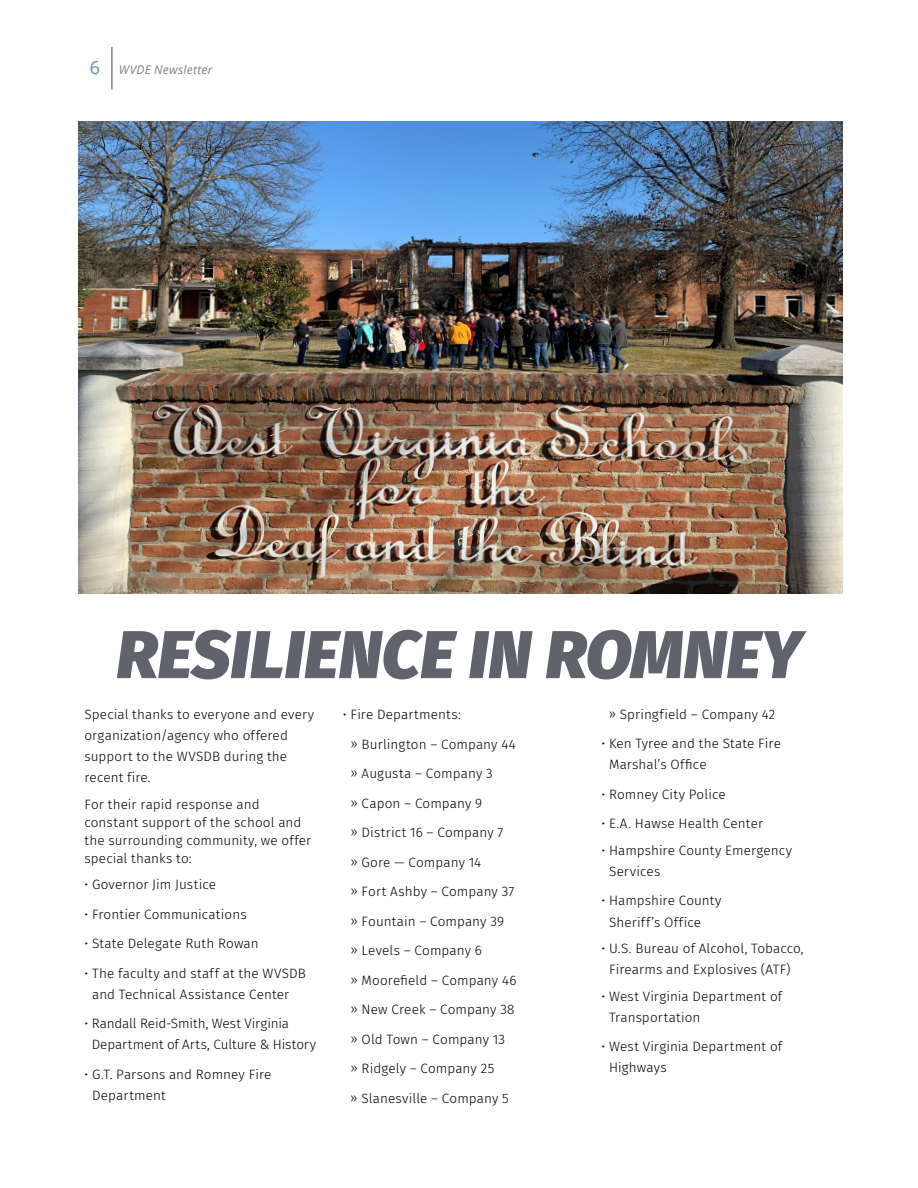
<style>
.page{position:relative;width:918px;height:1188px;background:#fff}
.page>*{position:absolute;margin:0;border:0;box-sizing:border-box;transform-origin:0 0}
.t1{font:italic 900 67.5px "Fira Sans";color:#60636b}
.t2{font:300 13.5px/29.5px "Fira Sans";letter-spacing:.005em;color:#000}
.t3{font:italic 12px "Open Sans";letter-spacing:.025em;color:#808285}
.s1{font-style:normal;font-size:18px;color:#608fa3}
</style>
<div class="page">
<img style="left:78px;top:121px;width:764px;height:473px">
<hr style="left:111px;top:47px;width:2px;height:43px;background:#808285">
<p class="t3" style="left:90px;top:62px;width:124px"><span class="s1">6</span> WVDE Newsletter</p>
<h1 class="t1" style="left:116px;top:594px;width:687px">RESILIENCE IN ROMNEY</h1>
<p class="t2" style="left:85px;top:704px;width:231px;line-height:21px">Special thanks to everyone and every organization/agency who offered support to the WVSDB during the recent fire.</p>
<p class="t2" style="left:85px;top:795px;width:228px;line-height:18px">For their rapid response and constant support of the school and the surrounding community, we offer special thanks to:</p>
<p class="t2" style="left:85px;top:870px;width:133px">• Governor Jim Justice</p>
<p class="t2" style="left:85px;top:899px;width:164px">• Frontier Communications</p>
<p class="t2" style="left:85px;top:929px;width:176px">• State Delegate Ruth Rowan</p>
<p class="t2" style="left:92px;top:962px;width:215px;line-height:21px;text-indent:-8px">• The faculty and staff at the WVSDB and Technical Assistance Center</p>
<p class="t2" style="left:92px;top:1013px;width:226px;line-height:21px;text-indent:-7px">• Randall Reid-Smith, West Virginia<br>Department of Arts, Culture &amp; History</p>
<p class="t2" style="left:92px;top:1063px;width:181px;line-height:21px;text-indent:-8px">• G.T. Parsons and Romney Fire<br>Department</p>
<p class="t2" style="left:350px;top:700px;width:168px;text-indent:-7px">• Fire Departments:<br>» Burlington – Company 44 » Augusta – Company 3<br>» Capon – Company 9<br>» District 16 – Company 7<br>» Gore — Company 14<br>» Fort Ashby – Company 37 » Fountain – Company 39<br>» Levels – Company 6<br>» Moorefield – Company 46 » New Creek – Company 38 » Old Town – Company 13<br>» Ridgely – Company 25<br>» Slanesville – Company 5</p>
<p class="t2" style="left:609px;top:699px;width:168px">» Springfield – Company 42</p>
<p class="t2" style="left:609px;top:733px;width:173px;line-height:21px;text-indent:-8px">• Ken Tyree and the State Fire<br>Marshal’s Office</p>
<p class="t2" style="left:601px;top:779px;width:126px">• Romney City Police</p>
<p class="t2" style="left:601px;top:809px;width:163px">• E.A. Hawse Health Center</p>
<p class="t2" style="left:609px;top:840px;width:185px;line-height:21px;text-indent:-8px">• Hampshire County Emergency<br>Services</p>
<p class="t2" style="left:609px;top:890px;width:114px;line-height:21px;text-indent:-8px">• Hampshire County<br>Sheriff’s Office</p>
<p class="t2" style="left:601px;top:938px;width:204px;line-height:21px;text-align:center">• U.S. Bureau of Alcohol, Tobacco,<br>Firearms and Explosives (ATF)</p>
<p class="t2" style="left:609px;top:985px;width:175px;line-height:21px;text-indent:-8px">• West Virginia Department of<br>Transportation</p>
<p class="t2" style="left:609px;top:1036px;width:175px;line-height:21px;text-indent:-8px">• West Virginia Department of<br>Highways</p>
</div>
